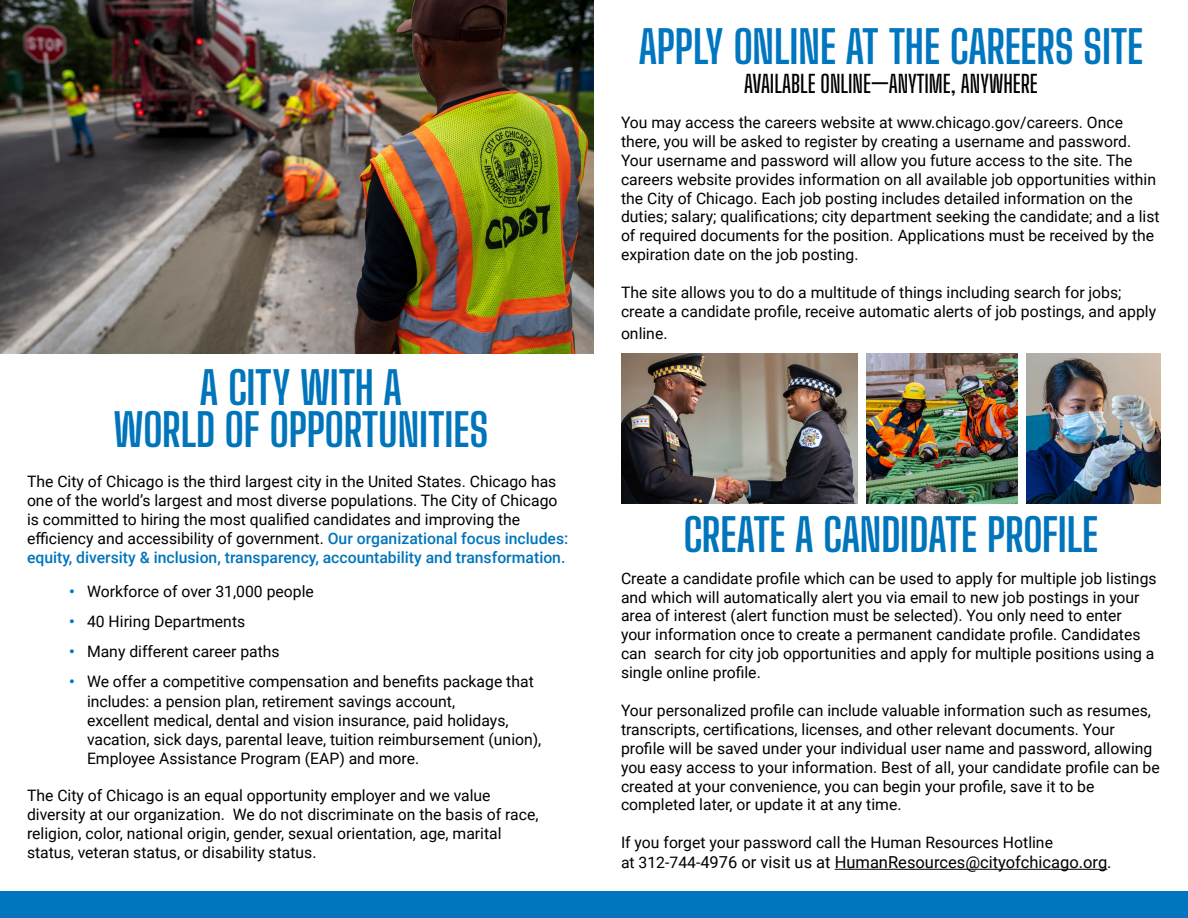
<style>
.page{position:relative;width:1188px;height:918px;background:#fff}
.page>*{position:absolute;margin:0;border:0;box-sizing:border-box;transform-origin:0 0}
.t1{font:700 45px/42px "Big Shoulders Display";letter-spacing:-.015em;color:#0075bb;text-align:center}
.t2{font:700 45px "Big Shoulders Display";letter-spacing:-.015em;color:#0076c0}
.t3{font:600 24px "Big Shoulders Display";color:#000}
.t4{font:16.5px "Roboto";color:#000}
.t5{font:15.75px/18.9px "Roboto";color:#000}
.s1{font-weight:500;color:#0075bb}
.s2{font-weight:700;color:#0076c0}
.s3{font-size:15.75px}
</style>
<div class="page">
<hr style="left:835px;top:869px;width:272px;height:1px;background:#000">
<img style="left:621px;top:353px;width:236px;height:151px">
<img style="left:1026px;top:353px;width:135px;height:151px">
<img style="left:866px;top:353px;width:151px;height:151px">
<img style="left:0;top:0;width:594px;height:353px">
<div style="left:0;top:891px;width:1188px;height:27px;background:#0175c0"></div>
<h1 class="t1" style="left:114px;top:367px;width:377px">A CITY WITH A<br>WORLD OF OPPORTUNITIES</h1>
<p class="t5" style="left:27px;top:472px;width:543px">The City of Chicago is the third largest city in the United States. Chicago has one of the world’s largest and most diverse populations. The City of Chicago is committed to hiring the most qualified candidates and improving the efficiency and accessibility of government. <span class="s1">Our organizational focus includes: equity, diversity &amp; inclusion, transparency, accountability and transformation.</span></p>
<p class="t5" style="left:69px;top:582px;width:246px"><span class="s2">•</span> Workforce of over 31,000 people</p>
<p class="t5" style="left:69px;top:612px;width:178px"><span class="s2">•</span> 40 Hiring Departments</p>
<p class="t5" style="left:69px;top:642px;width:212px"><span class="s2">•</span> Many different career paths</p>
<p class="t5" style="left:87px;top:672px;width:456px;text-indent:-18px"><span class="s2">•</span> We offer a competitive compensation and benefits package that includes: a pension plan, retirement savings account,<br>excellent medical, dental and vision insurance, paid holidays, vacation, sick days, parental leave, tuition reimbursement (union), Employee Assistance Program (EAP) and more.</p>
<p class="t5" style="left:27px;top:786px;width:513px">The City of Chicago is an equal opportunity employer and we value diversity at our organization. We do not discriminate on the basis of race, religion, color, national origin, gender, sexual orientation, age, marital status, veteran status, or disability status.</p>
<h1 class="t2" style="left:639px;top:16px;width:506px">APPLY ONLINE AT THE CAREERS SITE</h1>
<h2 class="t3" style="left:744px;top:65px;width:295px">AVAILABLE ONLINE—ANYTIME, ANYWHERE</h2>
<p class="t5" style="left:621px;top:112px;width:540px">You may access the careers website at www.chicago.gov/careers. Once there, you will be asked to register by creating a username and password.<br>Your username and password will allow you future access to the site. The careers website provides information on all available job opportunities within the City of Chicago. Each job posting includes detailed information on the duties; salary; qualifications; city department seeking the candidate; and a list of required documents for the position. Applications must be received by the expiration date on the job posting.</p>
<p class="t5" style="left:621px;top:282px;width:537px">The site allows you to do a multitude of things including search for jobs; create a candidate profile, receive automatic alerts of job postings, and apply</p>
<p class="t5" style="left:621px;top:323px;width:48px">online.</p>
<h1 class="t1" style="left:684px;top:514px;width:416px">CREATE A CANDIDATE PROFILE</h1>
<p class="t5" style="left:621px;top:568px;width:537px">Create a candidate profile which can be used to apply for multiple job listings and which will automatically alert you via email to new job postings in your area of interest (alert function must be selected). You only need to enter<br>your information once to create a permanent candidate profile. Candidates can search for city job opportunities and apply for multiple positions using a single online profile.</p>
<p class="t5" style="left:621px;top:700px;width:540px">Your personalized profile can include valuable information such as resumes, transcripts, certifications, licenses, and other relevant documents. Your profile will be saved under your individual user name and password, allowing you easy access to your information. Best of all, your candidate profile can be created at your convenience, you can begin your profile, save it to be completed later, or update it at any time.</p>
<p class="t5" style="left:621px;top:833px;width:434px">If you forget your password call the Human Resources Hotline</p>
<p class="t4" style="left:621px;top:851px;width:492px"><span class="s3">at 312-744-</span>4976 or visit us at HumanResources@cityofchicago.org.</p>
</div>
